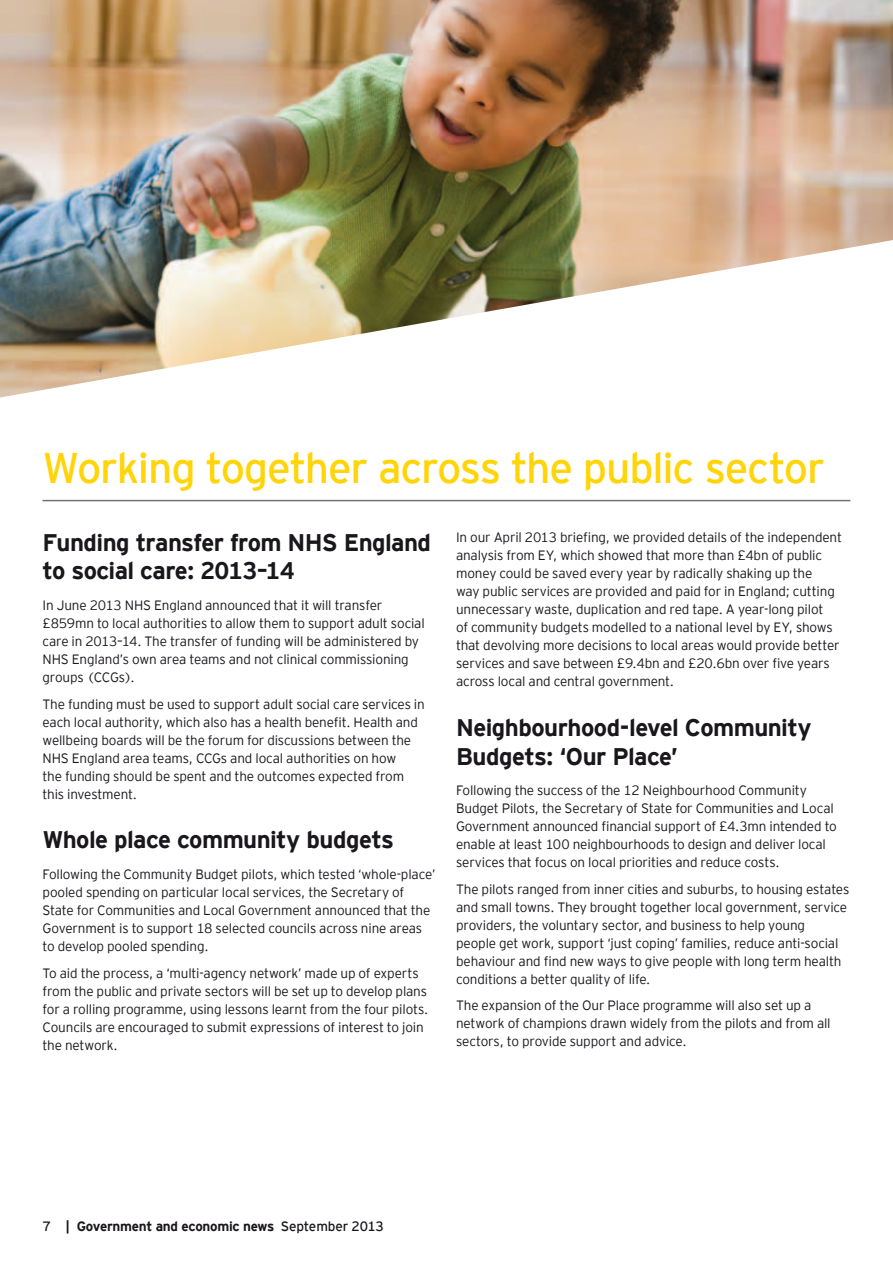
<style>
.page{position:relative;width:893px;height:1263px;background:#fff}
.page>*{position:absolute;margin:0;border:0;box-sizing:border-box;transform-origin:0 0}
.t1{font:42.75px "EY Interstate";letter-spacing:-.03em;color:#ffd408}
.t2{font:700 24px/28.5px "EY Interstate";letter-spacing:-.025em;color:#1a171c}
.t3{font:300 13.5px/18px "EY Interstate";letter-spacing:-.01em;color:#1a171c}
.t4{font:700 13.5px "EY Interstate";letter-spacing:-.02em;color:#1a171c}
.s1{font-weight:400}
</style>
<div class="page">
<img style="left:0;top:0;width:893px;height:397px">
<hr style="left:43px;top:500px;width:807px;height:1px;background:#707173">
<h1 class="t1" style="left:43px;top:437px;width:784px">Working together across the public sector</h1>
<h2 class="t2" style="left:43px;top:526px;width:390px">Funding transfer from NHS England to social care: 2013–14</h2>
<p class="t3" style="left:43px;top:595px;width:384px">In June 2013 NHS England announced that it will transfer £859mn to local authorities to allow them to support adult social care in 2013–14. The transfer of funding will be administered by NHS England’s own area teams and not clinical commissioning groups (CCGs).</p>
<p class="t3" style="left:43px;top:694px;width:384px">The funding must be used to support adult social care services in each local authority, which also has a health benefit. Health and wellbeing boards will be the forum for discussions between the NHS England area teams, CCGs and local authorities on how<br>the funding should be spent and the outcomes expected from this investment.</p>
<h2 class="t2" style="left:43px;top:824px;width:353px">Whole place community budgets</h2>
<p class="t3" style="left:43px;top:864px;width:394px">Following the Community Budget pilots, which tested ‘whole-place’ pooled spending on particular local services, the Secretary of State for Communities and Local Government announced that the Government is to support 18 selected councils across nine areas to develop pooled spending.</p>
<p class="t3" style="left:43px;top:963px;width:387px">To aid the process, a ‘multi-agency network’ made up of experts from the public and private sectors will be set up to develop plans for a rolling programme, using lessons learnt from the four pilots.<br>Councils are encouraged to submit expressions of interest to join the network.</p>
<p class="t3" style="left:456px;top:528px;width:387px">In our April 2013 briefing, we provided details of the independent analysis from EY, which showed that more than £4bn of public money could be saved every year by radically shaking up the<br>way public services are provided and paid for in England; cutting unnecessary waste, duplication and red tape. A year-long pilot<br>of community budgets modelled to a national level by EY, shows that devolving more decisions to local areas would provide better services and save between £9.4bn and £20.6bn over five years across local and central government.</p>
<h2 class="t2" style="left:456px;top:712px;width:357px">Neighbourhood-level Community<br>Budgets: ‘Our Place’</h2>
<p class="t3" style="left:456px;top:781px;width:382px">Following the success of the 12 Neighbourhood Community Budget Pilots, the Secretary of State for Communities and Local Government announced financial support of £4.3mn intended to enable at least 100 neighbourhoods to design and deliver local services that focus on local priorities and reduce costs.</p>
<p class="t3" style="left:456px;top:879px;width:395px">The pilots ranged from inner cities and suburbs, to housing estates and small towns. They brought together local government, service providers, the voluntary sector, and business to help young<br>people get work, support ‘just coping’ families, reduce anti-social behaviour and find new ways to give people with long term health conditions a better quality of life.</p>
<p class="t3" style="left:456px;top:996px;width:376px">The expansion of the Our Place programme will also set up a network of champions drawn widely from the pilots and from all sectors, to provide support and advice.</p>
<p class="t4" style="left:43px;top:1217px;width:343px"><span class="s1">7</span> | Government and economic news <span class="s1">September 2013</span></p>
</div>
